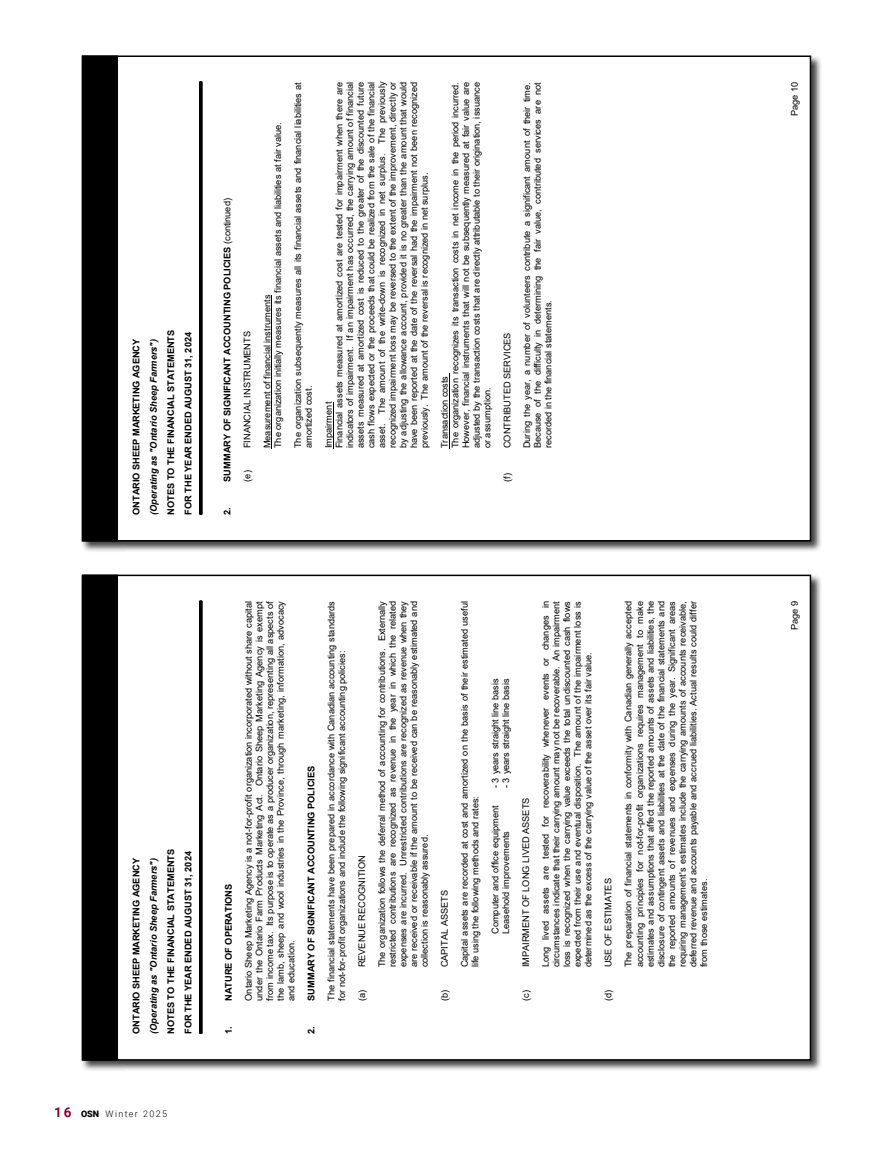
<style>
.page{position:relative;width:878px;height:1161px;background:#fff}
.page>*{position:absolute;margin:0;border:0;box-sizing:border-box;transform-origin:0 0}
.t1{font:9.15px/10.6px "Arial";color:#000}
.t2{font:700 9.15px/17.2px "Arial";color:#000}
.t3{font:italic 700 9.15px "Arial";color:#000}
.t4{font:300 9px "Roboto";letter-spacing:.15em;color:#000}
.s1{font-weight:400}
.s2{font-weight:700;font-size:13.5px;color:#8d0134}
.s3{font-weight:900}
</style>
<div class="page">
<div style="left:81px;top:574px;width:741px;height:498px;background:#000;opacity:.75"></div>
<div style="left:82px;top:575px;width:728px;height:485px;background:#fff"></div>
<hr style="left:200px;top:601px;width:1px;height:433px;background:#000">
<hr style="left:201px;top:601px;width:1px;height:433px;background:#000">
<div style="left:82px;top:575px;width:35px;height:485px;background:#000"></div>
<div style="left:82px;top:575px;width:36px;height:486px;border:2px solid #000"></div>
<div style="left:81px;top:55px;width:741px;height:498px;background:#000;opacity:.75"></div>
<div style="left:82px;top:56px;width:728px;height:485px;background:#fff"></div>
<hr style="left:200px;top:82px;width:1px;height:432px;background:#000">
<hr style="left:201px;top:82px;width:1px;height:432px;background:#000">
<hr style="left:271px;top:295px;width:1px;height:153px;background:#000">
<hr style="left:333px;top:402px;width:1px;height:46px;background:#000">
<hr style="left:448px;top:373px;width:1px;height:75px;background:#000">
<div style="left:82px;top:56px;width:35px;height:485px;background:#000"></div>
<div style="left:82px;top:56px;width:36px;height:486px;border:2px solid #000"></div>
<p class="t2" style="left:128px;top:515px;width:178px;rotate:-90deg">ONTARIO SHEEP MARKETING AGENCY</p>
<p class="t3" style="left:147px;top:515px;width:178px;rotate:-90deg">(Operating as "Ontario Sheep Farmers")</p>
<p class="t2" style="left:162px;top:515px;width:187px;rotate:-90deg">NOTES TO THE FINANCIAL STATEMENTS<br>FOR THE YEAR ENDED AUGUST 31, 2024</p>
<p class="t2" style="left:219px;top:482px;width:285px;rotate:-90deg">SUMMARY OF SIGNIFICANT ACCOUNTING POLICIES <span class="s1">(continued)</span></p>
<p class="t2" style="left:219px;top:515px;width:9px;rotate:-90deg">2.</p>
<p class="t1" style="left:242px;top:482px;width:152px;rotate:-90deg">(e) FINANCIAL INSTRUMENTS</p>
<p class="t1" style="left:334px;top:448px;width:368px;text-align:justify;rotate:-90deg">Financial assets measured at amortized cost are tested for impairment when there are indicators of impairment. If an impairment has occurred, the carrying amount of financial assets measured at amortized cost is reduced to the greater of the discounted future cash flows expected or the proceeds that could be realized from the sale of the financial asset. The amount of the write-down is recognized in net surplus. The previously recognized impairment loss may be reversed to the extent of the improvement, directly or by adjusting the allowance account, provided it is no greater than the amount that would have been reported at the date of the reversal had the impairment not been recognized previously. The amount of the reversal is recognized in net surplus.</p>
<p class="t1" style="left:439px;top:448px;width:368px;rotate:-90deg">Transaction costs<br>The organization recognizes its transaction costs in net income in the period incurred.<br>However, financial instruments that will not be subsequently measured at fair value are adjusted by the transaction costs that are directly attributable to their origination, issuance or assumption.</p>
<p class="t1" style="left:268px;top:448px;width:368px;line-height:20px;rotate:-90deg">The organization initially measures its financial assets and liabilities at fair value.<br>The organization subsequently measures all its financial assets and financial liabilities at</p>
<p class="t1" style="left:262px;top:448px;width:155px;rotate:-90deg">Measurement of financial instruments</p>
<p class="t1" style="left:298px;top:448px;width:64px;line-height:20px;rotate:-90deg">amortized cost.<br>Impairment</p>
<p class="t1" style="left:497px;top:448px;width:368px;line-height:20px;rotate:-90deg">CONTRIBUTED SERVICES<br>During the year, a number of volunteers contribute a significant amount of their time.</p>
<p class="t1" style="left:532px;top:448px;width:368px;rotate:-90deg">Because of the difficulty in determining the fair value, contributed services are not recorded in the financial statements.</p>
<p class="t1" style="left:789px;top:116px;width:36px;rotate:-90deg">Page 10</p>
<p class="t1" style="left:501px;top:482px;width:10px;rotate:-90deg">(f)</p>
<p class="t2" style="left:128px;top:1034px;width:178px;rotate:-90deg">ONTARIO SHEEP MARKETING AGENCY</p>
<p class="t3" style="left:147px;top:1034px;width:178px;rotate:-90deg">(Operating as "Ontario Sheep Farmers")</p>
<p class="t2" style="left:162px;top:1034px;width:187px;rotate:-90deg">NOTES TO THE FINANCIAL STATEMENTS<br>FOR THE YEAR ENDED AUGUST 31, 2024</p>
<p class="t4" style="left:54px;top:1107px;width:115px"><span class="s2">16</span> <span class="s3">OSN</span> Winter 2025</p>
<p class="t2" style="left:220px;top:1001px;width:118px;rotate:-90deg">NATURE OF OPERATIONS</p>
<p class="t2" style="left:220px;top:1034px;width:9px;rotate:-90deg">1.</p>
<p class="t1" style="left:243px;top:1001px;width:401px;text-align:justify;rotate:-90deg">Ontario Sheep Marketing Agency is a not-for-profit organization incorporated without share capital under the Ontario Farm Products Marketing Act. Ontario Sheep Marketing Agency is exempt from income tax. Its purpose is to operate as a producer organization, representing all aspects of the lamb, sheep and wool industries in the Province, through marketing, information, advocacy and education.</p>
<p class="t2" style="left:303px;top:1001px;width:236px;rotate:-90deg">SUMMARY OF SIGNIFICANT ACCOUNTING POLICIES</p>
<p class="t2" style="left:303px;top:1034px;width:9px;rotate:-90deg">2.</p>
<p class="t1" style="left:326px;top:1001px;width:401px;rotate:-90deg">The financial statements have been prepared in accordance with Canadian accounting standards for not-for-profit organizations and include the following significant accounting policies:</p>
<p class="t1" style="left:352px;top:967px;width:368px;line-height:20px;text-indent:-33px;rotate:-90deg">(a) REVENUE RECOGNITION<br>The organization follows the deferral method of accounting for contributions. Externally</p>
<p class="t1" style="left:387px;top:967px;width:368px;text-align:justify;rotate:-90deg">restricted contributions are recognized as revenue in the year in which the related expenses are incurred. Unrestricted contributions are recognized as revenue when they are received or receivable if the amount to be received can be reasonably estimated and collection is reasonably assured.</p>
<p class="t1" style="left:434px;top:967px;width:368px;line-height:20px;text-indent:-33px;rotate:-90deg">(b) CAPITAL ASSETS<br>Capital assets are recorded at cost and amortized on the basis of their estimated useful</p>
<p class="t1" style="left:489px;top:788px;width:111px;rotate:-90deg">- 3 years straight line basis</p>
<p class="t1" style="left:500px;top:788px;width:111px;rotate:-90deg">- 3 years straight line basis</p>
<p class="t1" style="left:465px;top:934px;width:140px;line-height:20px;text-indent:-33px;rotate:-90deg">life using the following methods and rates:<br>Computer and office equipment</p>
<p class="t1" style="left:500px;top:934px;width:105px;rotate:-90deg">Leasehold improvements</p>
<p class="t1" style="left:515px;top:967px;width:368px;line-height:20px;rotate:-90deg">IMPAIRMENT OF LONG LIVED ASSETS<br>Long lived assets are tested for recoverability whenever events or changes in</p>
<p class="t1" style="left:551px;top:967px;width:368px;text-align:justify;rotate:-90deg">circumstances indicate that their carrying amount may not be recoverable. An impairment loss is recognized when the carrying value exceeds the total undiscounted cash flows expected from their use and eventual disposition. The amount of the impairment loss is determined as the excess of the carrying value of the asset over its fair value.</p>
<p class="t1" style="left:598px;top:967px;width:368px;line-height:20px;text-indent:-33px;rotate:-90deg">(d) USE OF ESTIMATES<br>The preparation of financial statements in conformity with Canadian generally accepted</p>
<p class="t1" style="left:634px;top:967px;width:368px;text-align:justify;rotate:-90deg">accounting principles for not-for-profit organizations requires management to make estimates and assumptions that affect the reported amounts of assets and liabilities, the disclosure of contingent assets and liabilities at the date of the financial statements and the reported amounts of revenues and expenses during the year. Significant areas requiring management's estimates include the carrying amounts of accounts receivable, deferred revenue and accounts payable and accrued liabilities. Actual results could differ from those estimates.</p>
<p class="t1" style="left:789px;top:630px;width:31px;rotate:-90deg">Page 9</p>
<p class="t1" style="left:520px;top:1001px;width:12px;rotate:-90deg">(c)</p>
</div>
